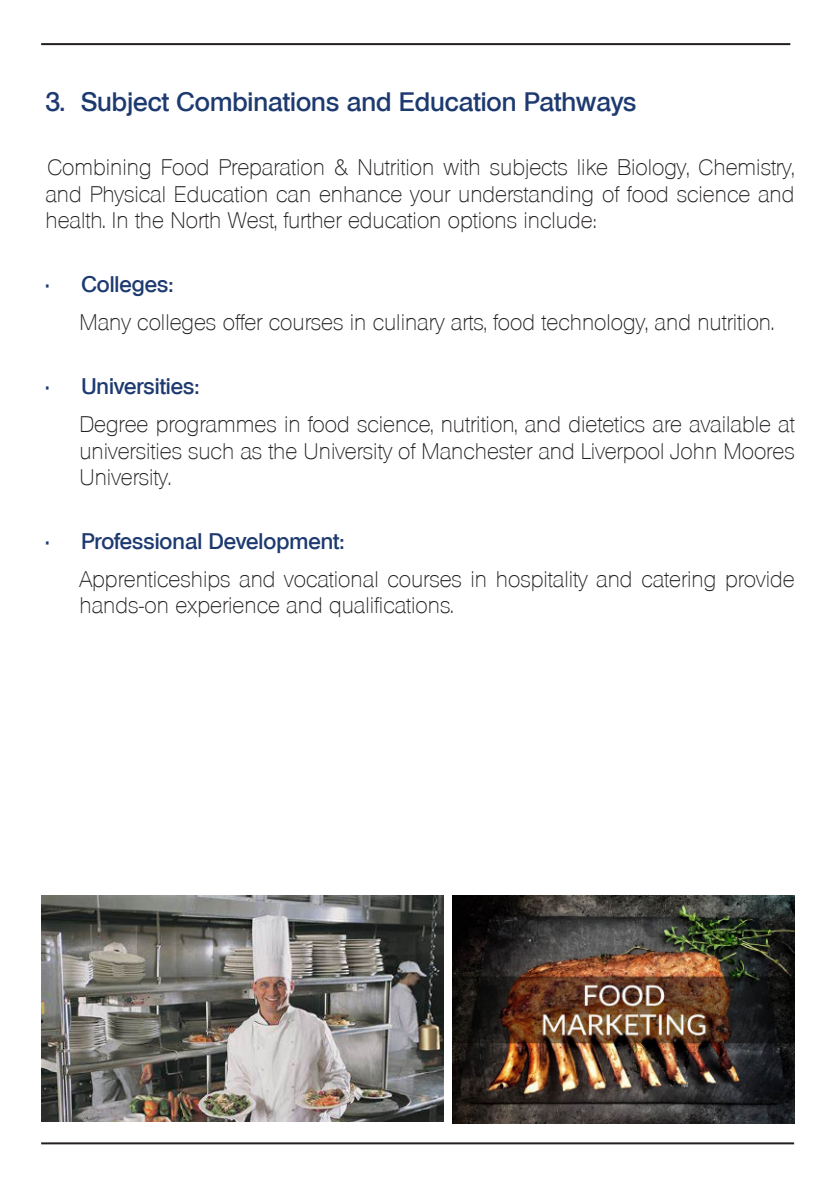
<style>
.page{position:relative;width:840px;height:1191px;background:#fff}
.page>*{position:absolute;margin:0;border:0;box-sizing:border-box;transform-origin:0 0}
.t1{font:600 26px "Olympia";color:#1d3a70}
.t2{font:200 22px/26.4px "Olympia";color:#231f20;text-align:justify}
.t3{font:600 22px "Olympia";color:#1d3a70}
</style>
<div class="page">
<hr style="left:41px;top:1142px;width:752px;height:2px;background:#231f20">
<hr style="left:41px;top:43px;width:748px;height:2px;background:#231f20">
<img style="left:41px;top:895px;width:402px;height:226px">
<img style="left:452px;top:895px;width:342px;height:228px">
<p class="t1" style="left:45px;top:87px;width:592px">3. Subject Combinations and Education Pathways</p>
<p class="t2" style="left:45px;top:154px;width:750px">Combining Food Preparation &amp; Nutrition with subjects like Biology, Chemistry, and Physical Education can enhance your understanding of food science and health. In the North West, further education options include:</p>
<p class="t3" style="left:45px;top:272px;width:129px">• Colleges:</p>
<p class="t2" style="left:79px;top:309px;width:695px">Many colleges offer courses in culinary arts, food technology, and nutrition.</p>
<p class="t3" style="left:45px;top:373px;width:155px">• Universities:</p>
<p class="t2" style="left:79px;top:411px;width:716px">Degree programmes in food science, nutrition, and dietetics are available at universities such as the University of Manchester and Liverpool John Moores University.</p>
<p class="t3" style="left:45px;top:528px;width:300px">• Professional Development:</p>
<p class="t2" style="left:79px;top:566px;width:716px">Apprenticeships and vocational courses in hospitality and catering provide hands-on experience and qualifications.</p>
</div>
